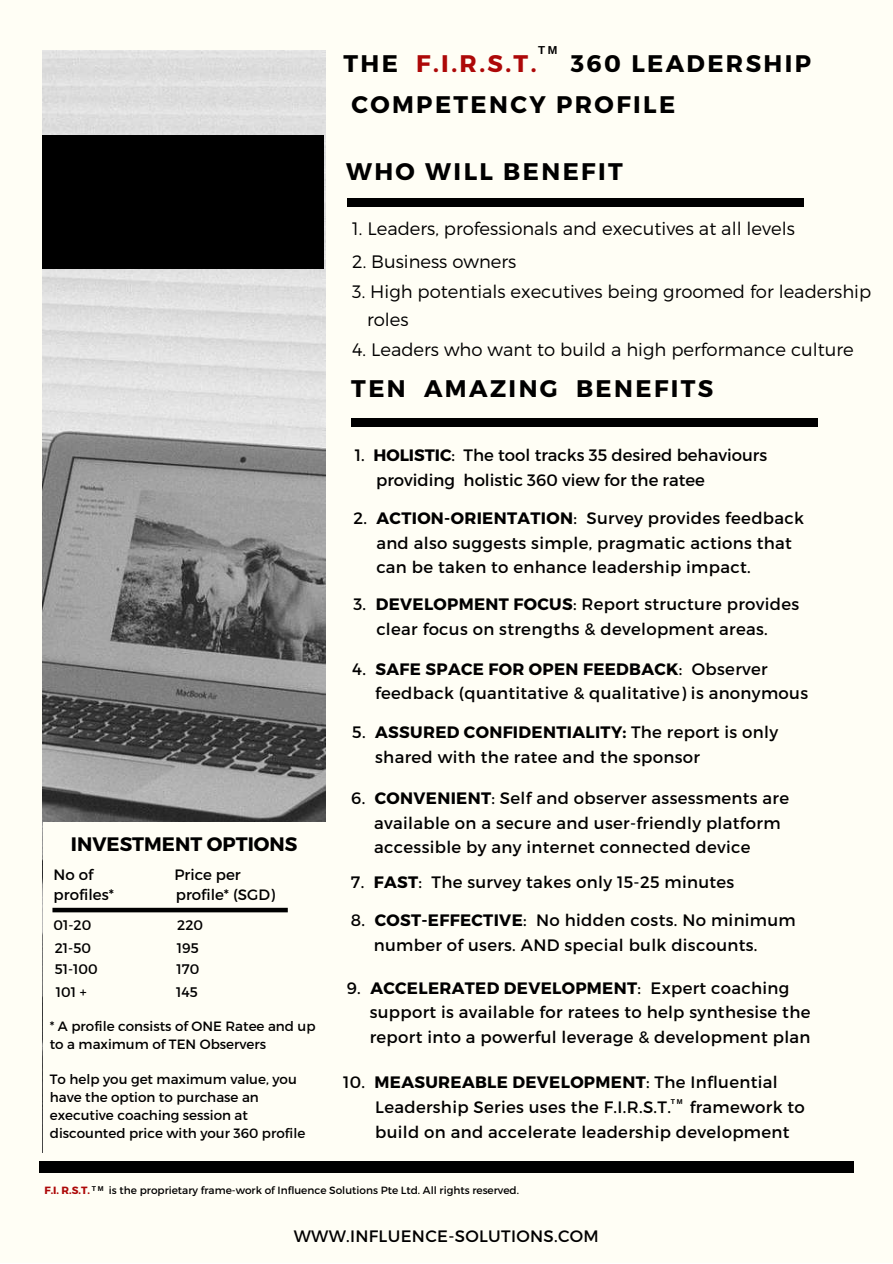
<style>
.page{position:relative;width:893px;height:1264px;background:#fff}
.page>*{position:absolute;margin:0;border:0;box-sizing:border-box;transform-origin:0 0}
.t1{font:700 24px/41.5px "Montserrat";letter-spacing:.1em;color:#000}
.t2{font:700 24px "Montserrat";color:#ad0808}
.t3{font:700 19.5px "Montserrat";color:#000}
.t4{font:300 18px/28px "Montserrat";color:#000}
.t5{font:16.5px/24.8px "Montserrat";letter-spacing:.02em;color:#000}
.t6{font:16.5px/24.8px "Montserrat";color:#000}
.t7{font:15px "Montserrat";color:#000}
.t8{font:13.8px "Montserrat";color:#000}
.t9{font:13.5px/18px "Montserrat";color:#000}
.t10{font:700 11.55px "Arimo";color:#000}
.t11{font:10.5px "Montserrat";color:#000}
.t12{font:700 10.5px "Montserrat";color:#ad0808}
.t13{font:700 7.05px "Arimo";color:#000}
.s1{color:#000}
.s2{font-weight:700}
</style>
<div class="page">
<div style="left:0;top:0;width:892px;height:1262px;background:#fffef5"></div>
<img style="left:43px;top:51px;width:282px;height:770px">
<div style="left:43px;top:136px;width:281px;height:132px;background:#000"></div>
<div style="left:39px;top:1161px;width:814px;height:11px;background:#000"></div>
<div style="left:347px;top:198px;width:456px;height:8px;background:#000"></div>
<div style="left:351px;top:418px;width:466px;height:8px;background:#000"></div>
<svg style="left:52px;top:907px;width:236px;height:5px"></svg>
<p class="t10" style="left:538px;top:44px;width:21px">TM</p>
<h1 class="t2" style="left:343px;top:48px;width:195px"><span class="s1">THE</span> F.I.R.S.T.</h1>
<h1 class="t1" style="left:351px;top:41px;width:461px;text-indent:219px">360 LEADERSHIP<br>COMPETENCY PROFILE</h1>
<h1 class="t1" style="left:346px;top:150px;width:278px">WHO WILL BENEFIT</h1>
<p class="t4" style="left:352px;top:214px;width:444px">1. Leaders, professionals and executives at all levels</p>
<p class="t4" style="left:352px;top:246px;width:165px">2. Business owners</p>
<p class="t4" style="left:367px;top:277px;width:505px;text-indent:-15px">3. High potentials executives being groomed for leadership roles</p>
<p class="t4" style="left:352px;top:335px;width:503px">4. Leaders who want to build a high performance culture</p>
<h1 class="t1" style="left:351px;top:367px;width:363px">TEN AMAZING BENEFITS</h1>
<p class="t6" style="left:376px;top:442px;width:392px;text-indent:-21px">1. <span class="s2">HOLISTIC</span>: The tool tracks 35 desired behaviours providing holistic 360 view for the ratee</p>
<p class="t5" style="left:376px;top:505px;width:429px;text-indent:-23px">2. <span class="s2">ACTION-ORIENTATION</span>: Survey provides feedback and also suggests simple, pragmatic actions that can be taken to enhance leadership impact.</p>
<p class="t5" style="left:353px;top:591px;width:447px;text-align:center">3. <span class="s2">DEVELOPMENT FOCUS</span>: Report structure provides clear focus on strengths &amp; development areas.</p>
<p class="t5" style="left:375px;top:655px;width:434px;text-indent:-23px">4. <span class="s2">SAFE SPACE FOR OPEN FEEDBACK</span>: Observer feedback (quantitative &amp; qualitative) is anonymous</p>
<p class="t3" style="left:71px;top:831px;width:228px">INVESTMENT OPTIONS</p>
<p class="t7" style="left:54px;top:864px;width:41px">No of</p>
<p class="t7" style="left:174px;top:864px;width:68px">Price per</p>
<p class="t7" style="left:54px;top:884px;width:62px">profiles*</p>
<p class="t7" style="left:176px;top:884px;width:101px">profile* (SGD)</p>
<p class="t8" style="left:54px;top:916px;width:39px">01-20</p>
<p class="t8" style="left:177px;top:916px;width:27px">220</p>
<p class="t8" style="left:55px;top:939px;width:38px">21-50</p>
<p class="t8" style="left:177px;top:939px;width:23px">195</p>
<p class="t8" style="left:55px;top:960px;width:45px">51-100</p>
<p class="t8" style="left:176px;top:960px;width:24px">170</p>
<p class="t8" style="left:56px;top:982px;width:32px">101 +</p>
<p class="t8" style="left:176px;top:982px;width:23px">145</p>
<p class="t9" style="left:50px;top:1016px;width:267px">* A profile consists of ONE Ratee and up to a maximum of TEN Observers</p>
<p class="t9" style="left:50px;top:1069px;width:257px">To help you get maximum value, you have the option to purchase an executive coaching session at discounted price with your 360 profile</p>
<p class="t5" style="left:375px;top:719px;width:404px;text-indent:-23px">5. <span class="s2">ASSURED CONFIDENTIALITY:</span> The report is only shared with the ratee and the sponsor</p>
<p class="t5" style="left:374px;top:784px;width:416px;text-indent:-23px">6. <span class="s2">CONVENIENT</span>: Self and observer assessments are available on a secure and user-friendly platform accessible by any internet connected device</p>
<p class="t5" style="left:351px;top:868px;width:385px">7. <span class="s2">FAST</span>: The survey takes only 15-25 minutes</p>
<p class="t5" style="left:374px;top:907px;width:423px;text-indent:-23px">8. <span class="s2">COST-EFFECTIVE</span>: No hidden costs. No minimum number of users. AND special bulk discounts.</p>
<p class="t5" style="left:370px;top:974px;width:442px;text-indent:-23px">9. <span class="s2">ACCELERATED DEVELOPMENT</span>: Expert coaching support is available for ratees to help synthesise the report into a powerful leverage &amp; development plan</p>
<p class="t5" style="left:375px;top:1069px;width:431px;text-indent:-32px">10. <span class="s2">MEASUREABLE DEVELOPMENT</span>: The Influential<br>Leadership Series uses the F.I.R.S.T. framework to build on and accelerate leadership development</p>
<p class="t13" style="left:670px;top:1097px;width:13px">TM</p>
<p class="t13" style="left:92px;top:1184px;width:13px">TM</p>
<p class="t12" style="left:44px;top:1183px;width:47px">F.I. R.S.T.</p>
<p class="t11" style="left:109px;top:1183px;width:411px">is the proprietary frame-work of Influence Solutions Pte Ltd. All rights reserved.</p>
<p class="t5" style="left:294px;top:1223px;width:306px">WWW.INFLUENCE-SOLUTIONS.COM</p>
</div>
